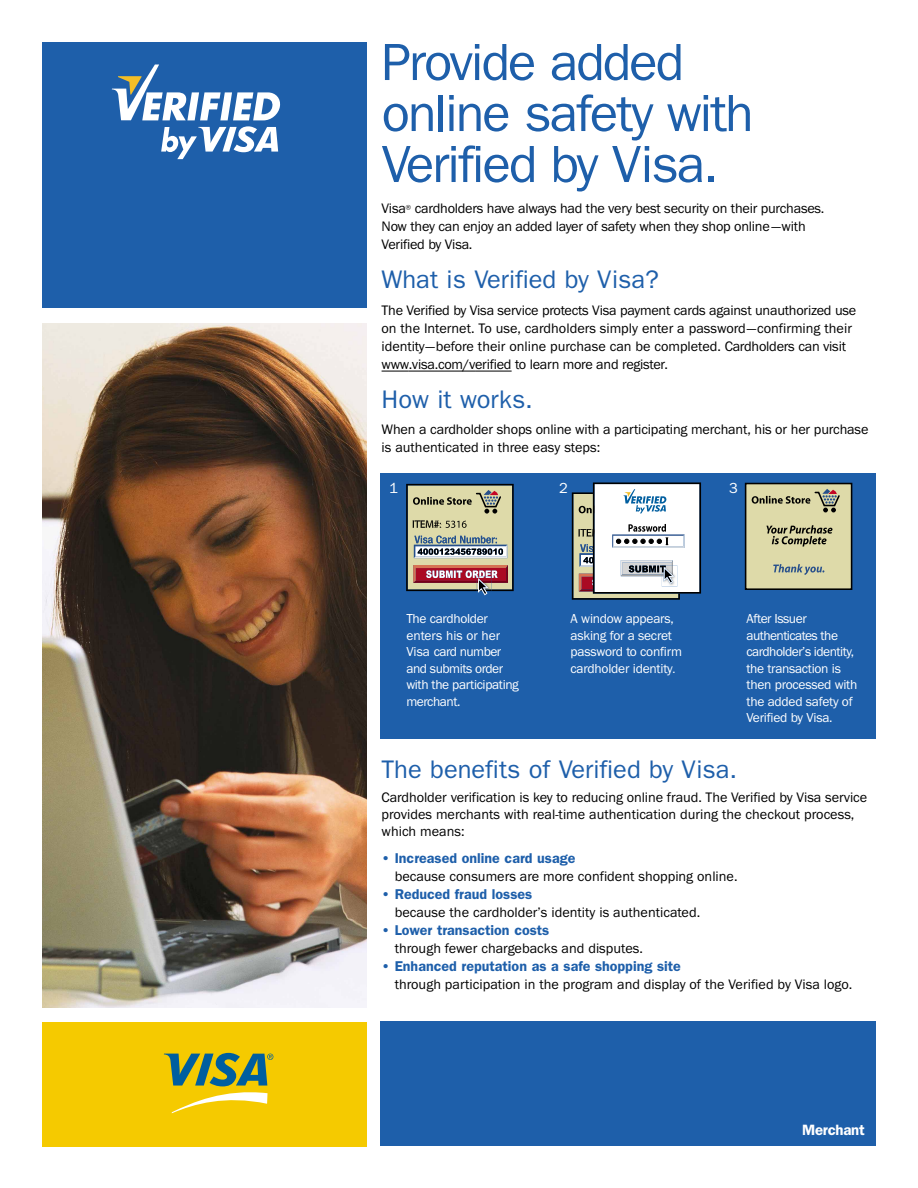
<style>
.page{position:relative;width:918px;height:1188px;background:#fff}
.page>*{position:absolute;margin:0;border:0;box-sizing:border-box;transform-origin:0 0}
.t1{font:52.5px/51px "Franklin Gothic";letter-spacing:-.035em;color:#1e5faa}
.t2{font:25.5px "Franklin Gothic";color:#1e5faa}
.t3{font:600 15px "Franklin Gothic";letter-spacing:-.02em;color:#fff}
.t4{font:15px "Franklin Got ITC";color:#fff}
.t5{font:14.25px/18px "Franklin Got ITC";letter-spacing:-.005em;color:#000}
.t6{font:600 14.25px "Franklin Gothic";color:#1e5faa}
.t7{font:13.5px/16.5px "Franklin Got ITC";letter-spacing:-.025em;color:#fff}
.s1{font-size:12px}
</style>
<div class="page">
<div style="left:380px;top:473px;width:495px;height:265px;background:#1e5faa"></div>
<svg style="left:382px;top:371px;width:27px;height:1px"></svg>
<hr style="left:409px;top:371px;width:66px;height:1px;background:#000">
<hr style="left:475px;top:371px;width:37px;height:1px;background:#000">
<svg style="left:406px;top:484px;width:108px;height:111px;background:#ada18e"></svg>
<svg style="left:572px;top:482px;width:129px;height:118px;background:#c8cbcb"></svg>
<div style="left:746px;top:484px;width:106px;height:105px;background:#dedaa9"></div>
<div style="left:745px;top:483px;width:107px;height:107px;border:2px solid #000"></div>
<svg style="left:752px;top:489px;width:88px;height:23px"></svg>
<svg style="left:766px;top:525px;width:67px;height:22px"></svg>
<svg style="left:773px;top:564px;width:51px;height:11px"></svg>
<div style="left:380px;top:1021px;width:495px;height:124px;background:#1e5faa"></div>
<img style="left:43px;top:323px;width:324px;height:685px">
<div style="left:43px;top:43px;width:324px;height:265px;background:#1e5faa"></div>
<svg style="left:161px;top:126px;width:117px;height:33px"></svg>
<svg style="left:112px;top:65px;width:169px;height:55px"></svg>
<div style="left:43px;top:1022px;width:324px;height:124px;background:#f5ca00"></div>
<svg style="left:164px;top:1053px;width:109px;height:60px"></svg>
<h1 class="t1" style="left:382px;top:41px;width:373px">Provide added online safety with<br>Verified by Visa.</h1>
<p class="t5" style="left:382px;top:200px;width:444px">Visa<sub>®</sub> cardholders have always had the very best security on their purchases.<br>Now they can enjoy an added layer of safety when they shop online—with<br>Verified by Visa.</p>
<h2 class="t2" style="left:382px;top:271px;width:279px">What is Verified by Visa?</h2>
<p class="t5" style="left:382px;top:302px;width:476px">The Verified by Visa service protects Visa payment cards against unauthorized use on the Internet. To use, cardholders simply enter a password—confirming their identity—before their online purchase can be completed. Cardholders can visit www.visa.com/verified to learn more and register.</p>
<h2 class="t2" style="left:382px;top:390px;width:153px">How it works.</h2>
<p class="t5" style="left:382px;top:422px;width:488px">When a cardholder shops online with a participating merchant, his or her purchase is authenticated in three easy steps:</p>
<p class="t4" style="left:389px;top:482px;width:10px">1</p>
<p class="t4" style="left:559px;top:482px;width:10px">2</p>
<p class="t4" style="left:729px;top:482px;width:10px">3</p>
<p class="t7" style="left:406px;top:612px;width:114px">The cardholder enters his or her<br>Visa card number and submits order with the participating merchant.</p>
<p class="t7" style="left:571px;top:612px;width:113px">A window appears, asking for a secret password to confirm cardholder identity<span class="s1">.</span></p>
<p class="t7" style="left:746px;top:612px;width:113px">After Issuer authenticates the cardholder’s identity, the transaction is then processed with the added safety of<br>Verified by Visa.</p>
<h2 class="t2" style="left:382px;top:761px;width:357px">The benefits of Verified by Visa.</h2>
<p class="t5" style="left:382px;top:790px;width:487px;line-height:17.1px">Cardholder verification is key to reducing online fraud. The Verified by Visa service provides merchants with real-time authentication during the checkout process, which means:</p>
<p class="t6" style="left:382px;top:853px;width:195px">• Increased online card usage</p>
<p class="t5" style="left:395px;top:868px;width:344px">because consumers are more confident shopping online.</p>
<p class="t6" style="left:382px;top:889px;width:152px">• Reduced fraud losses</p>
<p class="t5" style="left:395px;top:904px;width:307px">because the cardholder’s identity is authenticated.</p>
<p class="t6" style="left:382px;top:925px;width:169px">• Lower transaction costs</p>
<p class="t5" style="left:395px;top:940px;width:250px">through fewer chargebacks and disputes.</p>
<p class="t6" style="left:382px;top:961px;width:301px">• Enhanced reputation as a safe shopping site</p>
<p class="t5" style="left:395px;top:976px;width:459px">through participation in the program and display of the Verified by Visa logo.</p>
<p class="t3" style="left:802px;top:1124px;width:64px">Merchant</p>
</div>
